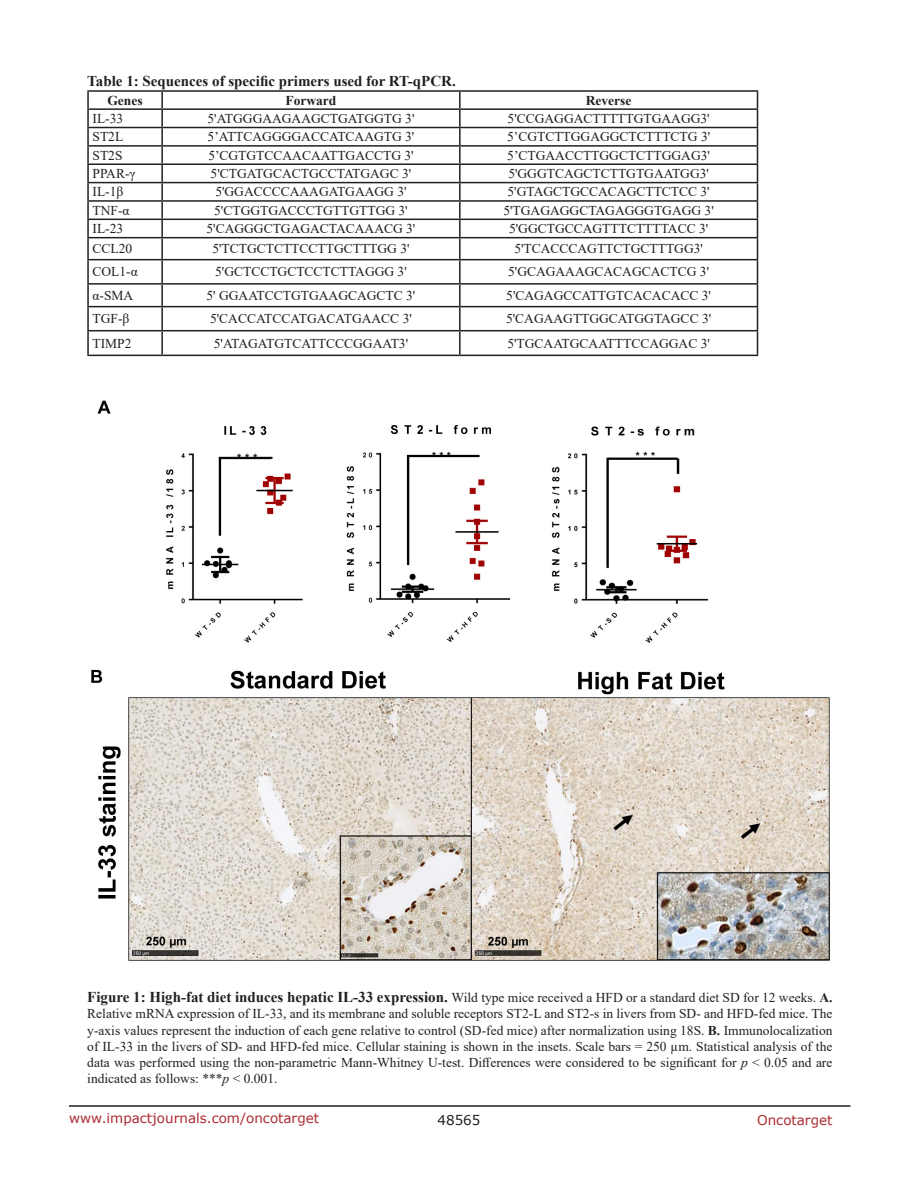
<style>
.page{position:relative;width:918px;height:1188px;background:#fff}
.page>*{position:absolute;margin:0;border:0;box-sizing:border-box;transform-origin:0 0}
.TableHeading{font:700 15px "Times New Roman";color:#221f22}
.TableText{font:13.5px "Times New Roman";color:#221f22}
.FigureText{font:13.5px/16.2px "Times New Roman";color:#221f22;text-align:justify}
.t1{font:13.5px "Verdana";color:#ac2b31}
.TableText-2{font:700 13.5px "Times New Roman";color:#221f22}
.t2{font:13.5px "Verdana";color:#221f22}
.s1{font-weight:700;font-size:15px}
.s2{font-weight:700}
.s3{font-style:italic}
</style>
<div class="page">
<hr style="left:69px;top:1105px;width:781px;height:2px;background:#231f20">
<img style="left:91px;top:400px;width:739px;height:561px">
<svg style="left:89px;top:110px;width:668px;height:17px"></svg>
<svg style="left:89px;top:128px;width:668px;height:227px"></svg>
<hr style="left:87px;top:108px;width:75px;height:2px;background:#221f22">
<hr style="left:162px;top:108px;width:298px;height:2px;background:#221f22">
<hr style="left:460px;top:108px;width:298px;height:2px;background:#221f22">
<hr style="left:87px;top:127px;width:75px;height:1px;background:#221f22">
<hr style="left:162px;top:127px;width:298px;height:1px;background:#221f22">
<hr style="left:460px;top:127px;width:298px;height:1px;background:#221f22">
<hr style="left:87px;top:145px;width:75px;height:2px;background:#221f22">
<hr style="left:162px;top:145px;width:298px;height:2px;background:#221f22">
<hr style="left:460px;top:145px;width:298px;height:2px;background:#221f22">
<hr style="left:87px;top:163px;width:75px;height:2px;background:#221f22">
<hr style="left:162px;top:163px;width:298px;height:2px;background:#221f22">
<hr style="left:460px;top:163px;width:298px;height:2px;background:#221f22">
<hr style="left:87px;top:182px;width:75px;height:1px;background:#221f22">
<hr style="left:162px;top:182px;width:298px;height:1px;background:#221f22">
<hr style="left:460px;top:182px;width:298px;height:1px;background:#221f22">
<hr style="left:87px;top:200px;width:75px;height:2px;background:#221f22">
<hr style="left:162px;top:200px;width:298px;height:2px;background:#221f22">
<hr style="left:460px;top:200px;width:298px;height:2px;background:#221f22">
<hr style="left:87px;top:219px;width:75px;height:1px;background:#221f22">
<hr style="left:162px;top:219px;width:298px;height:1px;background:#221f22">
<svg style="left:161px;top:92px;width:2px;height:145px"></svg>
<hr style="left:460px;top:219px;width:298px;height:1px;background:#221f22">
<svg style="left:459px;top:92px;width:2px;height:145px"></svg>
<hr style="left:87px;top:237px;width:75px;height:1px;background:#221f22">
<hr style="left:162px;top:237px;width:298px;height:1px;background:#221f22">
<hr style="left:161px;top:238px;width:2px;height:21px;background:#221f22">
<hr style="left:460px;top:237px;width:298px;height:1px;background:#221f22">
<hr style="left:459px;top:238px;width:2px;height:21px;background:#221f22">
<hr style="left:87px;top:259px;width:75px;height:1px;background:#221f22">
<hr style="left:162px;top:259px;width:298px;height:1px;background:#221f22">
<hr style="left:161px;top:260px;width:2px;height:23px;background:#221f22">
<hr style="left:460px;top:259px;width:298px;height:1px;background:#221f22">
<hr style="left:459px;top:260px;width:2px;height:23px;background:#221f22">
<hr style="left:87px;top:283px;width:75px;height:2px;background:#221f22">
<hr style="left:162px;top:283px;width:298px;height:2px;background:#221f22">
<hr style="left:161px;top:285px;width:2px;height:21px;background:#221f22">
<hr style="left:460px;top:283px;width:298px;height:2px;background:#221f22">
<hr style="left:459px;top:285px;width:2px;height:21px;background:#221f22">
<hr style="left:87px;top:306px;width:75px;height:1px;background:#221f22">
<hr style="left:162px;top:306px;width:298px;height:1px;background:#221f22">
<hr style="left:161px;top:307px;width:2px;height:23px;background:#221f22">
<hr style="left:460px;top:306px;width:298px;height:1px;background:#221f22">
<hr style="left:459px;top:307px;width:2px;height:23px;background:#221f22">
<hr style="left:87px;top:330px;width:75px;height:1px;background:#221f22">
<hr style="left:162px;top:330px;width:298px;height:1px;background:#221f22">
<hr style="left:161px;top:331px;width:2px;height:24px;background:#221f22">
<hr style="left:460px;top:330px;width:298px;height:1px;background:#221f22">
<hr style="left:459px;top:331px;width:2px;height:24px;background:#221f22">
<hr style="left:87px;top:90px;width:75px;height:2px;background:#221f22">
<hr style="left:162px;top:90px;width:298px;height:2px;background:#221f22">
<hr style="left:460px;top:90px;width:298px;height:2px;background:#221f22">
<svg style="left:87px;top:92px;width:2px;height:145px"></svg>
<hr style="left:87px;top:238px;width:2px;height:21px;background:#221f22">
<hr style="left:87px;top:260px;width:2px;height:23px;background:#221f22">
<hr style="left:87px;top:285px;width:2px;height:21px;background:#221f22">
<hr style="left:87px;top:307px;width:2px;height:23px;background:#221f22">
<hr style="left:87px;top:331px;width:2px;height:24px;background:#221f22">
<svg style="left:757px;top:92px;width:1px;height:263px"></svg>
<hr style="left:87px;top:355px;width:75px;height:1px;background:#221f22">
<hr style="left:162px;top:355px;width:298px;height:1px;background:#221f22">
<hr style="left:460px;top:355px;width:298px;height:1px;background:#221f22">
<p class="TableHeading" style="left:87px;top:70px;width:370px">Table 1: Sequences of specific primers used for RT-qPCR.</p>
<p class="TableText-2" style="left:107px;top:90px;width:37px">Genes</p>
<p class="TableText-2" style="left:285px;top:90px;width:52px">Forward</p>
<p class="TableText-2" style="left:586px;top:90px;width:47px">Reverse</p>
<p class="TableText" style="left:93px;top:109px;width:32px">IL-33</p>
<p class="TableText" style="left:207px;top:109px;width:208px">5'ATGGGAAGAAGCTGATGGTG 3'</p>
<p class="TableText" style="left:508px;top:109px;width:204px">5'CCGAGGACTTTTTGTGAAGG3'</p>
<p class="TableText" style="left:93px;top:127px;width:32px">ST2L</p>
<p class="TableText" style="left:208px;top:127px;width:208px">5’ATTCAGGGGACCATCAAGTG 3'</p>
<p class="TableText" style="left:507px;top:127px;width:205px">5’CGTCTTGGAGGCTCTTTCTG 3'</p>
<p class="TableText" style="left:93px;top:146px;width:32px">ST2S</p>
<p class="TableText" style="left:208px;top:146px;width:207px">5’CGTGTCCAACAATTGACCTG 3'</p>
<p class="TableText" style="left:507px;top:146px;width:204px">5’CTGAACCTTGGCTCTTGGAG3'</p>
<p class="TableText" style="left:93px;top:164px;width:44px">PPAR-γ</p>
<p class="TableText" style="left:211px;top:164px;width:202px">5'CTGATGCACTGCCTATGAGC 3'</p>
<p class="TableText" style="left:508px;top:164px;width:202px">5'GGGTCAGCTCTTGTGAATGG3'</p>
<p class="TableText" style="left:93px;top:182px;width:32px">IL-1β</p>
<p class="TableText" style="left:215px;top:182px;width:193px">5'GGACCCCAAAGATGAAGG 3'</p>
<p class="TableText" style="left:508px;top:182px;width:204px">5'GTAGCTGCCACAGCTTCTCC 3'</p>
<p class="TableText" style="left:93px;top:201px;width:39px">TNF-α</p>
<p class="TableText" style="left:214px;top:201px;width:195px">5'CTGGTGACCCTGTTGTTGG 3'</p>
<p class="TableText" style="left:503px;top:201px;width:212px">5'TGAGAGGCTAGAGGGTGAGG 3'</p>
<p class="TableText" style="left:93px;top:219px;width:32px">IL-23</p>
<p class="TableText" style="left:207px;top:219px;width:210px">5'CAGGGCTGAGACTACAAACG 3'</p>
<p class="TableText" style="left:509px;top:219px;width:201px">5'GGCTGCCAGTTTCTTTTACC 3'</p>
<p class="TableText" style="left:93px;top:239px;width:41px">CCL20</p>
<p class="TableText" style="left:212px;top:239px;width:199px">5'TCTGCTCTTCCTTGCTTTGG 3'</p>
<p class="TableText" style="left:514px;top:239px;width:190px">5'TCACCCAGTTCTGCTTTGG3'</p>
<p class="TableText" style="left:93px;top:262px;width:47px">COL1-α</p>
<p class="TableText" style="left:215px;top:262px;width:193px">5'GCTCCTGCTCCTCTTAGGG 3'</p>
<p class="TableText" style="left:508px;top:262px;width:202px">5'GCAGAAAGCACAGCACTCG 3'</p>
<p class="TableText" style="left:93px;top:286px;width:42px">α-SMA</p>
<p class="TableText" style="left:207px;top:286px;width:210px">5' GGAATCCTGTGAAGCAGCTC 3'</p>
<p class="TableText" style="left:506px;top:286px;width:206px">5'CAGAGCCATTGTCACACACC 3'</p>
<p class="TableText" style="left:93px;top:309px;width:38px">TGF-β</p>
<p class="TableText" style="left:210px;top:309px;width:203px">5'CACCATCCATGACATGAACC 3'</p>
<p class="TableText" style="left:506px;top:309px;width:207px">5'CAGAAGTTGGCATGGTAGCC 3'</p>
<p class="TableText" style="left:93px;top:334px;width:41px">TIMP2</p>
<p class="TableText" style="left:214px;top:334px;width:196px">5'ATAGATGTCATTCCCGGAAT3'</p>
<p class="TableText" style="left:507px;top:334px;width:204px">5'TGCAATGCAATTTCCAGGAC 3'</p>
<p class="FigureText" style="left:87px;top:989px;width:747px"><span class="s1">Figure 1: High-fat diet induces hepatic IL-33 expression.</span> Wild type mice received a HFD or a standard diet SD for 12 weeks. <span class="s2">A.<br></span>Relative mRNA expression of IL-33, and its membrane and soluble receptors ST2-L and ST2-s in livers from SD- and HFD-fed mice. The y-axis values represent the induction of each gene relative to control (SD-fed mice) after normalization using 18S. <span class="s2">B.</span> Immunolocalization of IL-33 in the livers of SD- and HFD-fed mice. Cellular staining is shown in the insets. Scale bars = 250 µm. Statistical analysis of the data was performed using the non-parametric Mann-Whitney U-test. Differences were considered to be significant for <span class="s3">p</span> &lt; 0.05 and are indicated as follows: ***<span class="s3">p</span> &lt; 0.001.</p>
<p class="t1" style="left:69px;top:1109px;width:252px">www.impactjournals.com/oncotarget</p>
<p class="t2" style="left:438px;top:1111px;width:44px">48565</p>
<p class="t1" style="left:757px;top:1111px;width:77px">Oncotarget</p>
</div>
